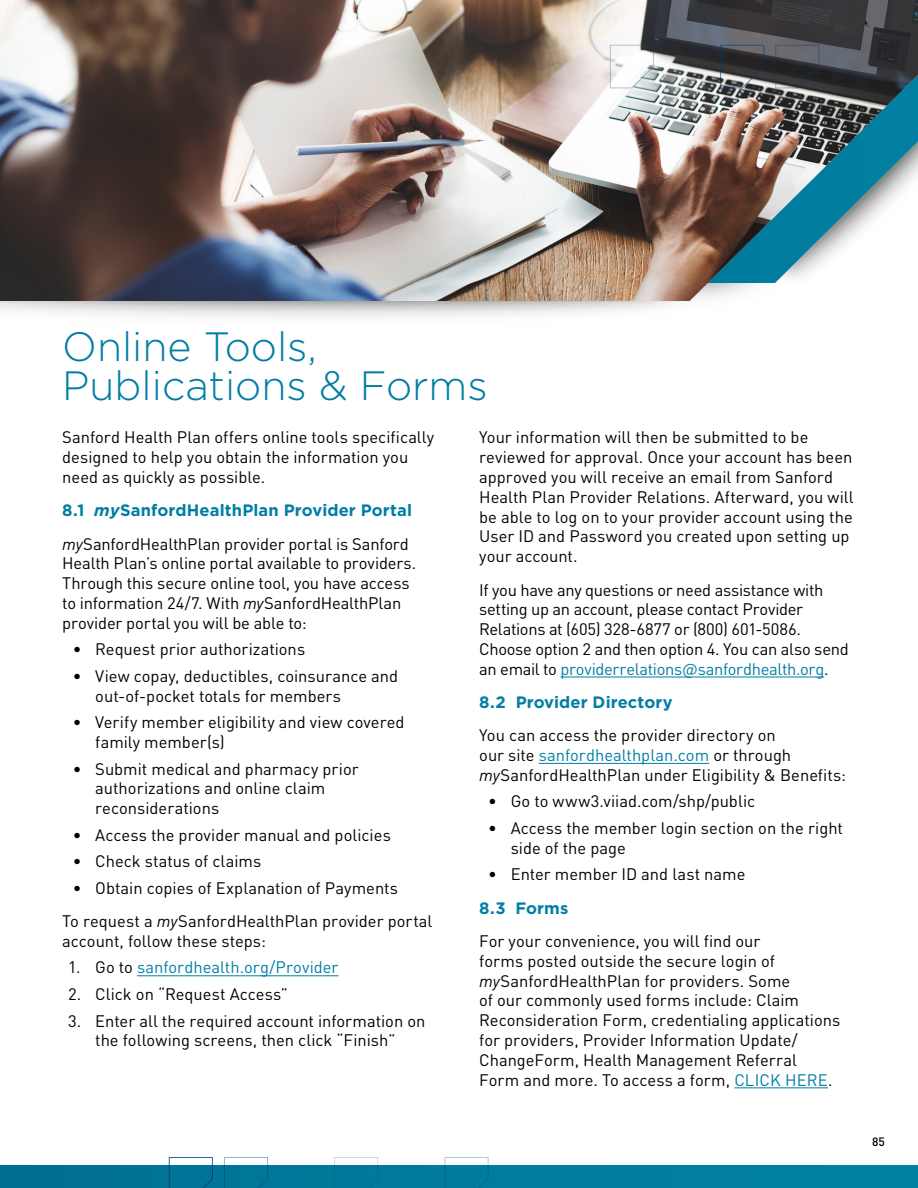
<style>
.page{position:relative;width:918px;height:1188px;background:#fff}
.page>*{position:absolute;margin:0;border:0;box-sizing:border-box;transform-origin:0 0}
.t1{font:300 40.95px/39.3px "Gotham";color:#007da5}
.t2{font:16.5px/19.8px "DINOT";color:#000}
.t3{font:16.5px/19.8px "DINOT";letter-spacing:-.02em;color:#000}
.t4{font:700 16.5px "Gotham";letter-spacing:.005em;color:#007da5}
.t5{font:16.5px "DINOT";color:#007da5}
.t6{font:500 12px "DINOT";color:#000}
.s1{font-style:italic}
.s2{color:#000}
.s3{color:#007da5}
</style>
<div class="page">
<img style="left:0;top:0;width:918px;height:301px">
<hr style="left:137px;top:975px;width:202px;height:1px;background:#007da5">
<hr style="left:560px;top:677px;width:264px;height:1px;background:#007da5">
<hr style="left:539px;top:763px;width:170px;height:1px;background:#007da5">
<hr style="left:734px;top:1087px;width:94px;height:1px;background:#007da5">
<div style="left:0;top:1166px;width:918px;height:22px;background:linear-gradient(to bottom,#007a9d,#007a9d)"></div>
<svg style="left:610px;top:44px;width:45px;height:45px"></svg>
<svg style="left:720px;top:44px;width:45px;height:45px;background:#4f5154"></svg>
<svg style="left:775px;top:44px;width:45px;height:45px;background:#46474c"></svg>
<svg style="left:775px;top:0;width:45px;height:36px;background:#37373a"></svg>
<svg style="left:169px;top:1157px;width:44px;height:31px"></svg>
<svg style="left:224px;top:1157px;width:45px;height:31px"></svg>
<svg style="left:334px;top:1157px;width:45px;height:31px"></svg>
<svg style="left:444px;top:1157px;width:45px;height:31px"></svg>
<h1 class="t1" style="left:62px;top:326px;width:427px">Online Tools,<br>Publications &amp; Forms</h1>
<p class="t2" style="left:62px;top:427px;width:373px">Sanford Health Plan offers online tools specifically designed to help you obtain the information you need as quickly as possible.</p>
<p class="t4" style="left:62px;top:500px;width:351px">8.1 <span class="s1">my</span>SanfordHealthPlan Provider Portal</p>
<p class="t2" style="left:62px;top:533px;width:355px"><span class="s1">my</span>SanfordHealthPlan provider portal is Sanford Health Plan’s online portal available to providers.<br>Through this secure online tool, you have access to information 24/7. With <span class="s1">my</span>SanfordHealthPlan provider portal you will be able to:</p>
<p class="t2" style="left:73px;top:639px;width:234px">• Request prior authorizations</p>
<p class="t2" style="left:95px;top:666px;width:304px;text-indent:-23px">• View copay, deductibles, coinsurance and out-of-pocket totals for members</p>
<p class="t2" style="left:95px;top:712px;width:311px;text-indent:-23px">• Verify member eligibility and view covered family member(s)</p>
<p class="t2" style="left:95px;top:758px;width:265px;text-indent:-23px">• Submit medical and pharmacy prior authorizations and online claim reconsiderations</p>
<p class="t2" style="left:73px;top:825px;width:320px">• Access the provider manual and policies</p>
<p class="t2" style="left:73px;top:851px;width:190px">• Check status of claims</p>
<p class="t2" style="left:62px;top:871px;width:372px;line-height:33.3px;text-indent:10px">• Obtain copies of Explanation of Payments<br>To request a <span class="s1">my</span>SanfordHealthPlan provider portal</p>
<p class="t2" style="left:62px;top:931px;width:205px">account, follow these steps:</p>
<p class="t5" style="left:68px;top:957px;width:272px"><span class="s2">1. Go to</span> sanfordhealth.org/Provider</p>
<p class="t2" style="left:68px;top:984px;width:221px">2. Click on “Request Access”</p>
<p class="t2" style="left:68px;top:1010px;width:359px;text-align:center">3. Enter all the required account information on the following screens, then click “Finish”</p>
<p class="t2" style="left:479px;top:427px;width:376px">Your information will then be submitted to be reviewed for approval. Once your account has been approved you will receive an email from Sanford Health Plan Provider Relations. Afterward, you will be able to log on to your provider account using the User ID and Password you created upon setting up your account.</p>
<p class="t3" style="left:479px;top:579px;width:371px">If you have any questions or need assistance with setting up an account, please contact Provider Relations at (605) 328-6877 or (800) 601-5086.<br>Choose option 2 and then option 4. You can also send an email to <span class="s3">providerrelations@sanfordhealth.org</span>.</p>
<p class="t4" style="left:479px;top:691px;width:195px">8.2 Provider Directory</p>
<p class="t2" style="left:479px;top:725px;width:368px">You can access the provider directory on<br>our site <span class="s3">sanfordhealthplan.com</span> or through <span class="s1">my</span>SanfordHealthPlan under Eligibility &amp; Benefits:</p>
<p class="t2" style="left:488px;top:791px;width:268px">• Go to www3.viiad.com/shp/public</p>
<p class="t2" style="left:511px;top:818px;width:334px;text-indent:-23px">• Access the member login section on the right side of the page</p>
<p class="t2" style="left:488px;top:864px;width:259px">• Enter member ID and last name</p>
<p class="t4" style="left:479px;top:897px;width:91px">8.3 Forms</p>
<p class="t2" style="left:479px;top:931px;width:363px">For your convenience, you will find our<br>forms posted outside the secure login of <span class="s1">my</span>SanfordHealthPlan for providers. Some<br>of our commonly used forms include: Claim Reconsideration Form, credentialing applications for providers, Provider Information Update/ ChangeForm, Health Management Referral Form and more. To access a form, <span class="s3">CLICK HERE</span>.</p>
<p class="t6" style="left:872px;top:1134px;width:14px">85</p>
</div>
